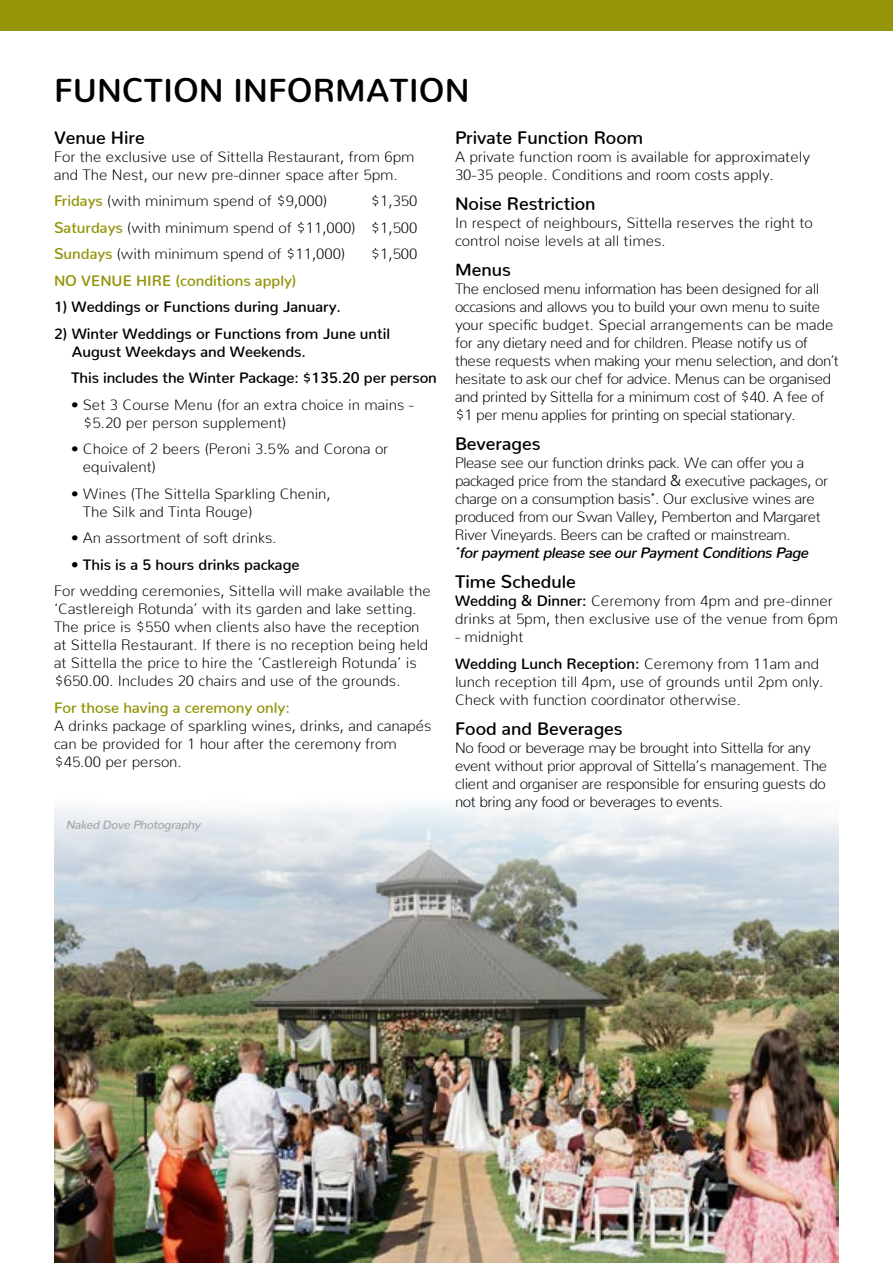
<style>
.page{position:relative;width:893px;height:1263px;background:#fff}
.page>*{position:absolute;margin:0;border:0;box-sizing:border-box;transform-origin:0 0}
.t1{font:600 33px "Nunito";color:#000}
.t2{font:600 18px "Nunito";color:#000}
.t3{font:200 15px/18px "Nunito";color:#000}
.t4{font:200 15px/18px "Nunito";letter-spacing:-.025em;color:#000}
.t5{font:600 15px/18px "Nunito";color:#000}
.t6{font:600 15px "Nunito";color:#939408}
.t7{font:italic 600 12px "Nunito";color:#a7a9ac}
.s1{font-weight:600;color:#939408}
.s2{font-weight:600;font-style:italic}
.s3{font-weight:600}
</style>
<div class="page">
<img style="left:54px;top:806px;width:785px;height:457px">
<div style="left:0;top:0;width:893px;height:30px;background:#939408"></div>
<h1 class="t1" style="left:54px;top:62px;width:417px">FUNCTION INFORMATION</h1>
<p class="t2" style="left:54px;top:121px;width:92px">Venue Hire</p>
<p class="t3" style="left:54px;top:146px;width:362px">For the exclusive use of Sittella Restaurant, from 6pm and The Nest, our new pre-dinner space after 5pm.</p>
<p class="t3" style="left:54px;top:190px;width:275px"><span class="s1">Fridays</span> (with minimum spend of $9,000)</p>
<p class="t2" style="left:455px;top:121px;width:190px">Private Function Room</p>
<p class="t3" style="left:455px;top:146px;width:356px">A private function room is available for approximately<br>30-35 people. Conditions and room costs apply.</p>
<p class="t2" style="left:455px;top:188px;width:142px">Noise Restriction</p>
<p class="t3" style="left:455px;top:212px;width:359px">In respect of neighbours, Sittella reserves the right to control noise levels at all times.</p>
<p class="t2" style="left:455px;top:254px;width:58px">Menus</p>
<p class="t4" style="left:455px;top:278px;width:385px">The enclosed menu information has been designed for all occasions and allows you to build your own menu to suite your specific budget. Special arrangements can be made for any dietary need and for children. Please notify us of these requests when making your menu selection, and don’t hesitate to ask our chef for advice. Menus can be organised and printed by Sittella for a minimum cost of $40. A fee of $1 per menu applies for printing on special stationary.</p>
<p class="t2" style="left:455px;top:428px;width:87px">Beverages</p>
<p class="t4" style="left:455px;top:452px;width:375px">Please see our function drinks pack. We can offer you a packaged price from the standard &amp; executive packages, or charge on a consumption basis<sup>*</sup>. Our exclusive wines are produced from our Swan Valley, Pemberton and Margaret River Vineyards. Beers can be crafted or mainstream. <sup>*</sup><span class="s2">forpaymentpleaseseeourPaymentConditionsPage</span></p>
<p class="t2" style="left:455px;top:566px;width:122px">Time Schedule</p>
<p class="t3" style="left:455px;top:590px;width:385px"><span class="s3">Wedding &amp; Dinner:</span> Ceremony from 4pm and pre-dinner drinks at 5pm, then exclusive use of the venue from 6pm</p>
<p class="t3" style="left:455px;top:622px;width:366px;line-height:26.5px">- midnight<br><span class="s3">Wedding Lunch Reception:</span> Ceremony from 11am and</p>
<p class="t3" style="left:455px;top:671px;width:370px">lunch reception till 4pm, use of grounds until 2pm only.<br>Check with function coordinator otherwise.</p>
<p class="t2" style="left:455px;top:712px;width:169px">Food and Beverages</p>
<p class="t4" style="left:455px;top:737px;width:374px">No food or beverage may be brought into Sittella for any event without prior approval of Sittella’s management. The client and organiser are responsible for ensuring guests do not bring any food or beverages to events.</p>
<p class="t3" style="left:54px;top:186px;width:365px;line-height:26.5px;text-align:justify;text-indent:317px">$1,350<br><span class="s1">Saturdays</span> (with minimum spend of $11,000) $1,500<br><span class="s1">Sundays</span> (with minimum spend of $11,000)</p>
<p class="t3" style="left:370px;top:243px;width:49px">$1,500</p>
<p class="t6" style="left:54px;top:267px;width:244px">NO VENUE HIRE (conditions apply)</p>
<p class="t5" style="left:54px;top:296px;width:289px">1) Weddings or Functions during January.</p>
<p class="t5" style="left:72px;top:323px;width:320px;text-indent:-18px">2) Winter Weddings or Functions from June until<br>August Weekdays and Weekends.</p>
<p class="t5" style="left:71px;top:367px;width:367px">This includes the Winter Package: $135.20 per person</p>
<p class="t3" style="left:83px;top:394px;width:333px;text-indent:-12px">• Set 3 Course Menu (for an extra choice in mains - $5.20 per person supplement)</p>
<p class="t3" style="left:83px;top:438px;width:307px;text-indent:-12px">• Choice of 2 beers (Peroni 3.5% and Corona or equivalent)</p>
<p class="t3" style="left:83px;top:483px;width:249px;text-indent:-12px">• Wines (The Sittella Sparkling Chenin,<br>The Silk and Tinta Rouge)</p>
<p class="t3" style="left:71px;top:528px;width:207px">• An assortment of soft drinks.</p>
<p class="t5" style="left:71px;top:554px;width:230px">• This is a 5 hours drinks package</p>
<p class="t3" style="left:54px;top:581px;width:378px">For wedding ceremonies, Sittella will make available the ‘Castlereigh Rotunda’ with its garden and lake setting.<br>The price is $550 when clients also have the reception at Sittella Restaurant. If there is no reception being held at Sittella the price to hire the ‘Castlereigh Rotunda’ is $650.00. Includes 20 chairs and use of the grounds.</p>
<p class="t6" style="left:54px;top:694px;width:237px">For those having a ceremony only:</p>
<p class="t3" style="left:54px;top:715px;width:379px">A drinks package of sparkling wines, drinks, and canapés can be provided for 1 hour after the ceremony from $45.00 per person.</p>
<p class="t7" style="left:66px;top:814px;width:139px">Naked DovePhotography</p>
</div>
